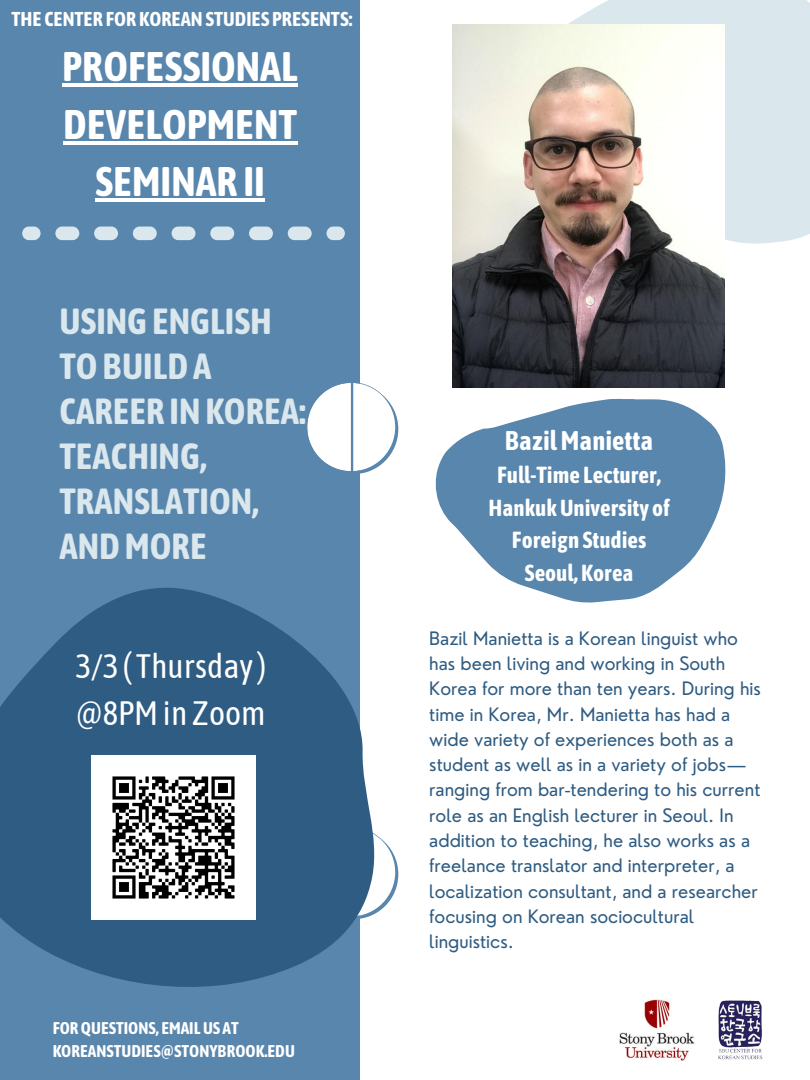
<style>
.page{position:relative;width:810px;height:1080px;background:#fff}
.page>*{position:absolute;margin:0;border:0;box-sizing:border-box;transform-origin:0 0}
.t1{font:700 41.25px/57.6px "Asap Condensed";color:#fff;text-align:center}
.t2{font:700 36.25px/45px "Asap Condensed";color:#dae7ed}
.t3{font:33.75px "Asap Condensed";color:#fff}
.t4{font:700 26.94px "Asap Condensed";color:#fff}
.t5{font:700 23.19px/32.4px "Asap Condensed";color:#fff;text-align:center}
.t6{font:700 20px "Asap Condensed";color:#fff}
.t7{font:18.06px/25.3px "Nourd";color:#2f5c82}
.t8{font:700 16.94px "Asap Condensed";color:#fff}
</style>
<div class="page">
<div style="left:0;top:0;width:360px;height:1080px;background:#5986ad"></div>
<svg style="left:307px;top:383px;width:91px;height:91px"></svg>
<svg style="left:380px;top:838px;width:18px;height:73px"></svg>
<svg style="left:0;top:587px;width:380px;height:400px;fill:#2f5c82"></svg>
<svg style="left:509px;top:0;width:301px;height:244px;background:#dde9ee"></svg>
<img style="left:620px;top:999px;width:74px;height:61px">
<img style="left:91px;top:756px;width:164px;height:163px">
<img style="left:452px;top:25px;width:273px;height:363px">
<hr style="left:351px;top:383px;width:2px;height:90px;background:#5986ad">
<svg style="left:435px;top:399px;width:291px;height:204px;fill:#5986ad"></svg>
<div style="left:327px;top:227px;width:18px;height:13px;background:#dae7ed;border-radius:7px"></div>
<svg style="left:55px;top:227px;width:257px;height:13px"></svg>
<div style="left:22px;top:227px;width:19px;height:13px;background:#dae7ed;border-radius:7px"></div>
<img style="left:718px;top:1000px;width:45px;height:60px">
<hr style="left:62px;top:83px;width:236px;height:4px;background:#fff">
<hr style="left:63px;top:141px;width:234px;height:4px;background:#fff">
<hr style="left:95px;top:199px;width:170px;height:3px;background:#fff">
<p class="t6" style="left:12px;top:7px;width:343px">THE CENTER FOR KOREANSTUDIES PRESENTS:</p>
<p class="t1" style="left:62px;top:37px;width:237px">PROFESSIONAL<br>DEVELOPMENT<br>SEMINAR II</p>
<p class="t2" style="left:59px;top:299px;width:248px">USINGENGLISH<br>TOBUILDA<br>CAREER INKOREA:<br>TEACHING,<br>TRANSLATION,<br>ANDMORE</p>
<p class="t3" style="left:76px;top:646px;width:192px">3/3 ( Thursday)</p>
<p class="t3" style="left:76px;top:693px;width:191px">@8PMin Zoom</p>
<p class="t8" style="left:53px;top:1018px;width:188px">FORQUESTIONS, EMAILUS AT</p>
<p class="t8" style="left:53px;top:1041px;width:244px">KOREANSTUDIES@STONYBROOK.EDU</p>
<p class="t4" style="left:505px;top:425px;width:150px">BazilManietta</p>
<p class="t5" style="left:497px;top:459px;width:166px">Full-Time Lecturer,</p>
<p class="t5" style="left:488px;top:491px;width:183px">HankukUniversity of<br>Foreign Studies</p>
<p class="t5" style="left:525px;top:556px;width:111px">Seoul, Korea</p>
<p class="t7" style="left:429px;top:625px;width:333px">Bazil Manietta is a Korean linguist who has been living and working in South Korea for more than ten years. During his time in Korea, Mr. Manietta has had a wide variety of experiences both as a student as well as in a variety of jobs— ranging from bar-tendering to his current role as an English lecturer in Seoul. In addition to teaching, he also works as a freelance translator and interpreter, a localization consultant, and a researcher focusing on Korean sociocultural linguistics.</p>
</div>
